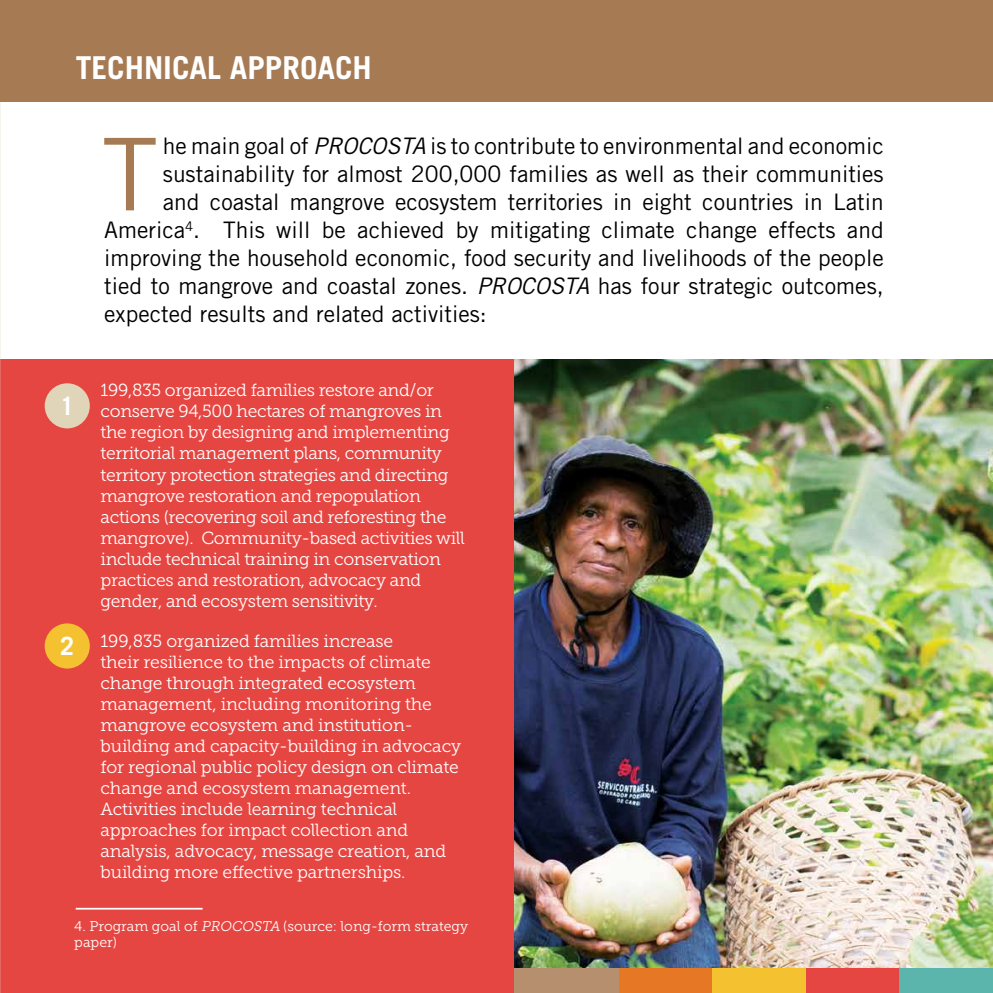
<style>
.page{position:relative;width:993px;height:993px;background:#fff}
.page>*{position:absolute;margin:0;border:0;box-sizing:border-box;transform-origin:0 0}
.t1{font:100.27px "Trade Gothic LT Std";color:#a67b54}
.t2{font:700 31.5px "Trade Gothic LT Std";color:#fff}
.t3{font:700 25.2px "Trade Gothic LT Std";color:#fff}
.t4{font:22.75px "Trade Gothic LT Std";color:#000}
.t5{font:17.5px/21px "Museo Slab 300";letter-spacing:-.02em;color:#fff}
.t6{font:14px/16.8px "Museo Slab 300";color:#fff}
.s1{font-style:italic}
</style>
<div class="page">
<div style="left:0;top:359px;width:514px;height:633px;background:#e64642"></div>
<div style="left:0;top:0;width:992px;height:102px;background:#a67b54"></div>
<hr style="left:76px;top:907px;width:126px;height:2px;background:#fff">
<img style="left:514px;top:359px;width:478px;height:608px">
<div style="left:514px;top:967px;width:105px;height:25px;background:#b58f6e"></div>
<div style="left:619px;top:967px;width:93px;height:25px;background:#e57725"></div>
<div style="left:805px;top:967px;width:94px;height:25px;background:#e64642"></div>
<div style="left:712px;top:967px;width:93px;height:25px;background:#f4c130"></div>
<div style="left:899px;top:967px;width:93px;height:25px;background:#5cb5ad"></div>
<div style="left:45px;top:383px;width:45px;height:45px;background:#e0d4b9;border-radius:50%"></div>
<div style="left:45px;top:623px;width:45px;height:45px;background:#f4c130;border-radius:50%"></div>
<h2 class="t2" style="left:76px;top:48px;width:297px">TECHNICAL APPROACH</h2>
<h3 class="t3" style="left:60px;top:390px;width:16px">1</h3>
<h3 class="t3" style="left:60px;top:630px;width:16px">2</h3>
<h1 class="t1" style="left:102px;top:114px;width:57px">T</h1>
<h3 class="t4" style="left:163px;top:132px;width:722px">he main goal of <span class="s1">PROCOSTA</span> is to contribute to environmental and economic</h3>
<h3 class="t4" style="left:163px;top:160px;width:722px">sustainability for almost 200,000 families as well as their communities</h3>
<h3 class="t4" style="left:163px;top:188px;width:722px">and coastal mangrove ecosystem territories in eight countries in Latin</h3>
<h3 class="t4" style="left:104px;top:216px;width:780px">America<sup>4</sup>. This will be achieved by mitigating climate change effects and</h3>
<h3 class="t4" style="left:104px;top:244px;width:780px">improving the household economic, food security and livelihoods of the people</h3>
<h3 class="t4" style="left:104px;top:272px;width:780px">tied to mangrove and coastal zones. <span class="s1">PROCOSTA</span> has four strategic outcomes,</h3>
<h3 class="t4" style="left:104px;top:300px;width:384px">expected results and related activities:</h3>
<p class="t5" style="left:100px;top:380px;width:366px">199,835 organized families restore and/or conserve 94,500 hectares of mangroves in the region by designing and implementing territorial management plans, community territory protection strategies and directing mangrove restoration and repopulation actions (recovering soil and reforesting the mangrove). Community-based activities will include technical training in conservation practices and restoration, advocacy and gender, and ecosystem sensitivity.</p>
<p class="t5" style="left:100px;top:630px;width:362px">199,835 organized families increase<br>their resilience to the impacts of climate change through integrated ecosystem management, including monitoring the mangrove ecosystem and institution&shy;building and capacity-building in advocacy for regional public policy design on climate change and ecosystem management.<br>Activities include learning technical approaches for impact collection and analysis, advocacy, message creation, and building more effective partnerships.</p>
<p class="t6" style="left:74px;top:917px;width:395px">4. Program goal of <span class="s1">PROCOSTA</span> (source: long-form strategy paper)</p>
</div>
